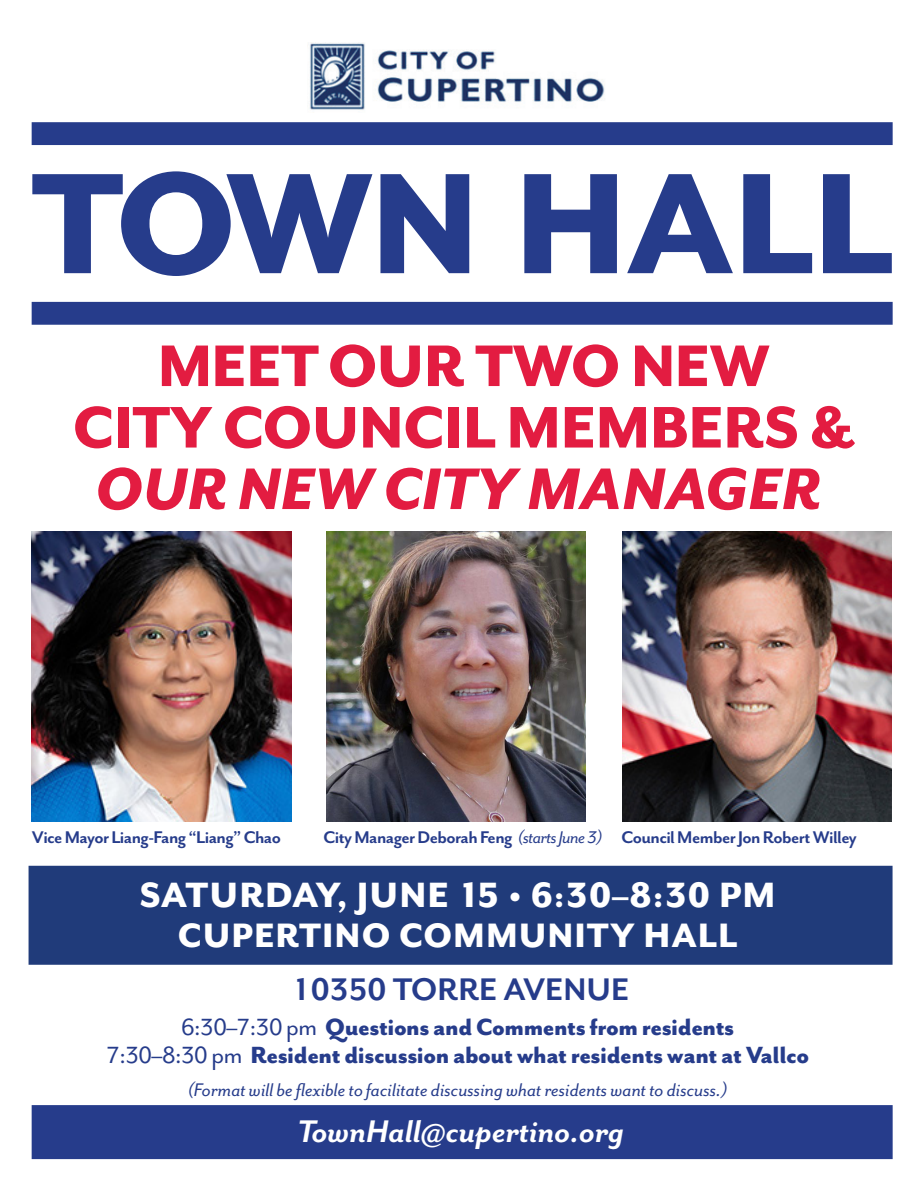
<style>
.page{position:relative;width:918px;height:1188px;background:#fff}
.page>*{position:absolute;margin:0;border:0;box-sizing:border-box;transform-origin:0 0}
.t1{font:800 165px "Mr Eaves San OT";letter-spacing:-.015em;color:#263c8b}
.t2{font:800 67.5px/61.5px "Mr Eaves San OT";letter-spacing:-.01em;color:#e31c41;text-align:center}
.t3{font:italic 800 67.5px "Mr Eaves San OT";letter-spacing:-.01em;color:#e31c41}
.t4{font:800 40.5px "Mr Eaves San OT";letter-spacing:.025em;color:#fff}
.t5{font:800 39px "Mr Eaves San OT";letter-spacing:.025em;color:#fff}
.t6{font:italic 700 36px "Mr Eaves San OT";color:#fff}
.t7{font:700 36px "Mr Eaves San OT";color:#263c8b}
.t8{font:800 27px/28.5px "Mr Eaves San OT";letter-spacing:-.015em;color:#263c8b;text-align:center}
.t9{font:italic 21px "Mr Eaves San OT";color:#263c8b}
.t10{font:700 19.5px "Mr Eaves San OT";letter-spacing:-.03em;color:#263c8b}
.s1{font-weight:400;font-style:italic}
.s2{font-weight:400}
</style>
<div class="page">
<img style="left:309px;top:43px;width:296px;height:67px">
<div style="left:29px;top:866px;width:864px;height:99px;background:#203b7a"></div>
<div style="left:32px;top:122px;width:861px;height:23px;background:#263c8b"></div>
<div style="left:32px;top:302px;width:861px;height:23px;background:#263c8b"></div>
<div style="left:32px;top:1105px;width:861px;height:54px;background:#263c8b"></div>
<img style="left:327px;top:532px;width:259px;height:289px">
<img style="left:623px;top:532px;width:268px;height:289px">
<img style="left:32px;top:532px;width:259px;height:289px">
<h1 class="t1" style="left:31px;top:135px;width:864px">TOWN HALL</h1>
<h2 class="t2" style="left:73px;top:336px;width:783px">MEETOUR TWO NEW<br>CITY COUNCIL MEMBERS &amp;</h2>
<h2 class="t3" style="left:95px;top:452px;width:728px">OUR NEW CITY MANAGER</h2>
<p class="t10" style="left:32px;top:827px;width:251px">Vice Mayor Liang-Fang “Liang” Chao</p>
<p class="t10" style="left:324px;top:827px;width:535px">City Manager Deborah Feng <span class="s1">(starts June 3)</span> Council Member Jon Robert Willey</p>
<h3 class="t4" style="left:140px;top:873px;width:637px">SATURDAY, JUNE 15 • 6:30–8:30 PM</h3>
<h3 class="t5" style="left:178px;top:915px;width:561px">CUPERTINO COMMUNITY HALL</h3>
<h3 class="t7" style="left:292px;top:969px;width:339px">10350 TORRE AVENUE</h3>
<p class="t8" style="left:106px;top:1013px;width:704px"><span class="s2">6:30–7:30 pm</span> Questions and Comments from residents<br><span class="s2">7:30–8:30 pm</span> Resident discussion about what residents want at Vallco</p>
<p class="t9" style="left:188px;top:1078px;width:541px">(Format will be flexible to facilitate discussing what residents want to discuss.)</p>
<h3 class="t6" style="left:297px;top:1112px;width:328px">TownHall@cupertino.org</h3>
</div>
